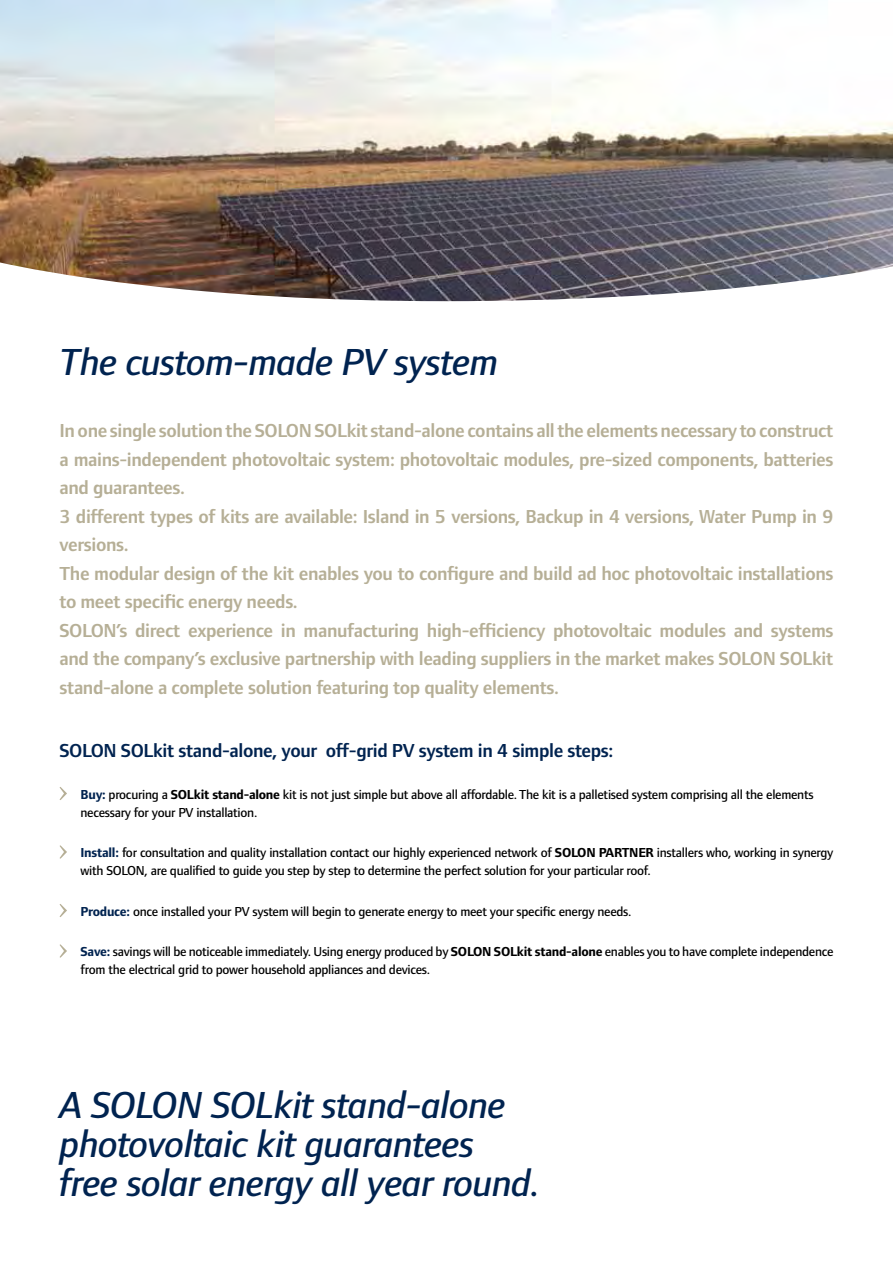
<style>
.page{position:relative;width:893px;height:1263px;background:#fff}
.page>*{position:absolute;margin:0;border:0;box-sizing:border-box;transform-origin:0 0}
.t1{font:39px/39px "Foundry Form Sans OT2 Med Ita";letter-spacing:-.02em;color:#002350}
.t2{font:600 19.5px/28.5px "Foundry Form Sans OT2";letter-spacing:-.02em;color:#b6af96}
.t3{font:600 19.5px "Foundry Form Sans OT2";letter-spacing:-.02em;color:#002350}
.t4{font:500 13.5px/18px "Foundry Form Sans OT2";letter-spacing:-.02em;color:#000}
.s1{font-weight:700;color:#002350}
.s2{font-weight:700}
</style>
<div class="page">
<svg style="left:60px;top:787px;width:7px;height:13px"></svg>
<svg style="left:60px;top:845px;width:7px;height:14px"></svg>
<svg style="left:60px;top:904px;width:7px;height:13px"></svg>
<svg style="left:60px;top:944px;width:7px;height:14px"></svg>
<img style="left:0;top:0;width:893px;height:301px">
<h1 class="t1" style="left:60px;top:341px;width:441px">The custom-made PV system</h1>
<p class="t2" style="left:60px;top:415px;width:775px">In one single solution the SOLON SOLkit stand-alone contains all the elements necessary to construct a mains-independent photovoltaic system: photovoltaic modules, pre-sized components, batteries and guarantees.<br>3 different types of kits are available: Island in 5 versions, Backup in 4 versions, Water Pump in 9 versions.<br>The modular design of the kit enables you to configure and build ad hoc photovoltaic installations to meet specific energy needs.<br>SOLON’s direct experience in manufacturing high-efficiency photovoltaic modules and systems and the company’s exclusive partnership with leading suppliers in the market makes SOLON SOLkit stand-alone a complete solution featuring top quality elements.</p>
<h2 class="t3" style="left:60px;top:736px;width:555px">SOLON SOLkit stand-alone, your off-grid PV system in 4 simple steps:</h2>
<p class="t4" style="left:81px;top:784px;width:735px"><span class="s1">Buy:</span> procuring a <span class="s2">SOLkit stand-alone</span> kit is not just simple but above all affordable. The kit is a palletised system comprising all the elements necessary for your PV installation.</p>
<p class="t4" style="left:81px;top:843px;width:754px"><span class="s1">Install:</span> for consultation and quality installation contact our highly experienced network of <span class="s2">SOLON PARTNER</span> installers who, working in synergy with SOLON, are qualified to guide you step by step to determine the perfect solution for your particular roof.</p>
<p class="t4" style="left:81px;top:901px;width:553px"><span class="s1">Produce:</span> once installed your PV system will begin to generate energy to meet your specific energy needs.</p>
<p class="t4" style="left:81px;top:942px;width:754px"><span class="s1">Save:</span> savings will be noticeable immediately. Using energy produced by <span class="s2">SOLON SOLkit stand-alone</span> enables you to have complete independence from the electrical grid to power household appliances and devices.</p>
<h1 class="t1" style="left:60px;top:1083px;width:483px">A SOLON SOLkit stand-alone photovoltaic kit guarantees free solar energy all year round.</h1>
</div>
